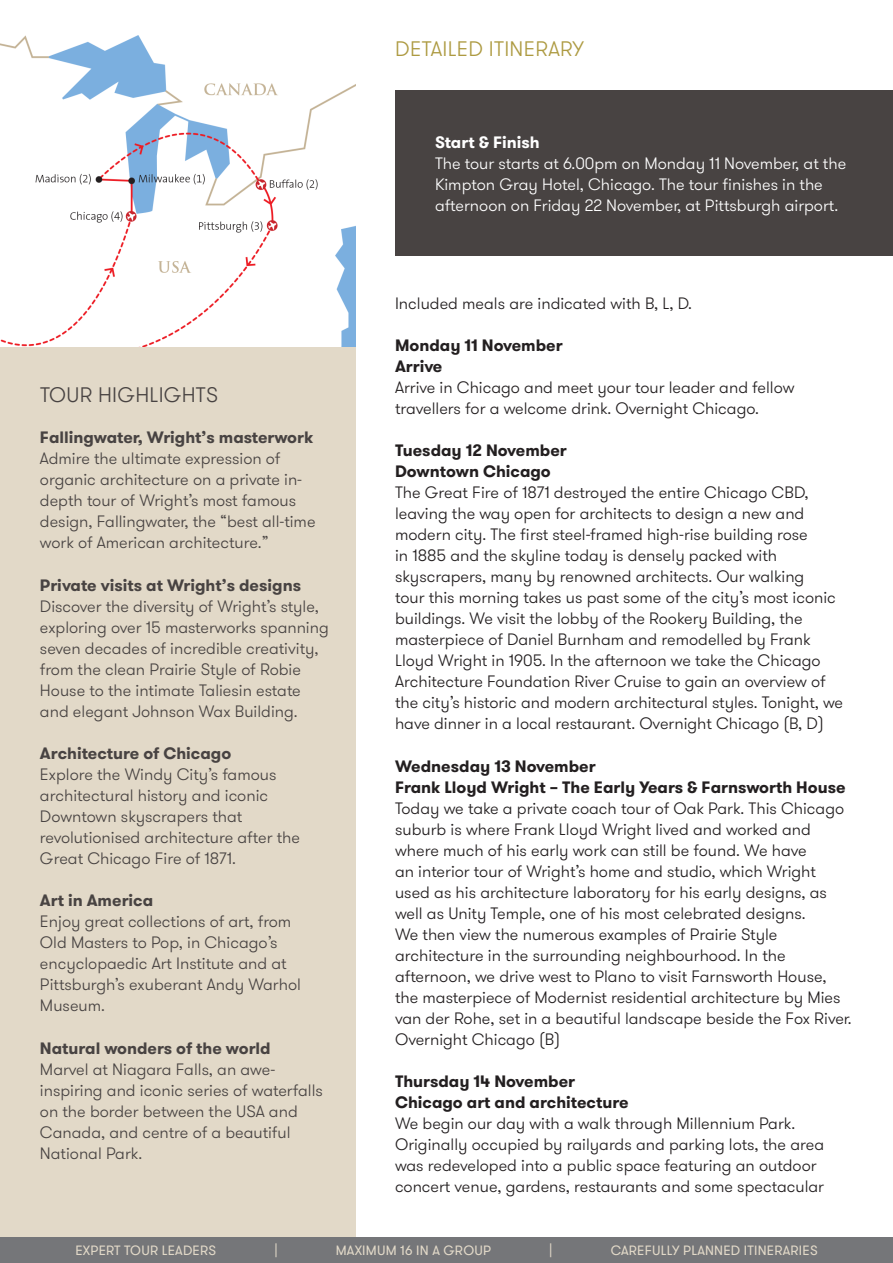
<style>
.page{position:relative;width:893px;height:1263px;background:#fff}
.page>*{position:absolute;margin:0;border:0;box-sizing:border-box;transform-origin:0 0}
.t1{font:300 21px "GT Walsheim";letter-spacing:.015em;color:#ad9a41}
.t2{font:300 21px "GT Walsheim";letter-spacing:.015em;color:#484342}
.t3{font:300 16.5px/21px "GT Walsheim";color:#231f20}
.t4{font:300 16.5px/21px "GT Walsheim";color:#484342}
.t5{font:300 16.5px/21px "GT Walsheim";color:#fff}
.t6{font:13.5px "GT Walsheim";letter-spacing:.015em;color:#e2d9c8}
.s1{font-weight:700}
</style>
<div class="page">
<div style="left:0;top:346px;width:355px;height:891px;background:#e2d9c8"></div>
<div style="left:0;top:1237px;width:893px;height:26px;background:#757679"></div>
<img style="left:0;top:35px;width:355px;height:311px">
<div style="left:395px;top:91px;width:498px;height:165px;background:#484342"></div>
<p class="t1" style="left:395px;top:36px;width:190px">DETAILED ITINERARY</p>
<p class="t2" style="left:40px;top:382px;width:180px">TOUR HIGHLIGHTS</p>
<p class="t4" style="left:40px;top:428px;width:277px"><span class="s1">Fallingwater, Wright’s masterwork </span>Admire the ultimate expression of organic architecture on a private in&shy;depth tour of Wright’s most famous design, Fallingwater, the “best all-time work of American architecture.”</p>
<p class="t4" style="left:40px;top:575px;width:290px"><span class="s1">Private visits at Wright’s designs </span>Discover the diversity of Wright’s style, exploring over 15 masterworks spanning seven decades of incredible creativity, from the clean Prairie Style of Robie House to the intimate Taliesin estate and elegant Johnson Wax Building.</p>
<p class="t4" style="left:40px;top:743px;width:261px"><span class="s1">Architecture of Chicago<br></span>Explore the Windy City’s famous architectural history and iconic<br>Downtown skyscrapers that revolutionised architecture after the<br>Great Chicago Fire of 1871.</p>
<p class="t4" style="left:40px;top:890px;width:262px"><span class="s1">Art in America<br></span>Enjoy great collections of art, from<br>Old Masters to Pop, in Chicago’s encyclopaedic Art Institute and at<br>Pittsburgh’s exuberant Andy Warhol<br>Museum.</p>
<p class="t4" style="left:40px;top:1038px;width:284px"><span class="s1">Natural wonders of the world<br></span>Marvel at Niagara Falls, an awe&shy;inspiring and iconic series of waterfalls on the border between the USA and<br>Canada, and centre of a beautiful<br>National Park.</p>
<p class="t5" style="left:435px;top:132px;width:413px"><span class="s1">Start &amp; Finish<br></span>The tour starts at 6.00pm on Monday 11 November, at the Kimpton Gray Hotel, Chicago. The tour finishes in the afternoon on Friday 22 November, at Pittsburgh airport.</p>
<p class="t3" style="left:395px;top:293px;width:298px">Included meals are indicated with B, L, D.</p>
<p class="t3" style="left:395px;top:335px;width:401px"><span class="s1">Monday 11 November<br>Arrive<br></span>Arrive in Chicago and meet your tour leader and fellow travellers for a welcome drink. Overnight Chicago.</p>
<p class="t3" style="left:395px;top:440px;width:450px"><span class="s1">Tuesday 12 November<br>Downtown Chicago<br></span>The Great Fire of 1871 destroyed the entire Chicago CBD, leaving the way open for architects to design a new and modern city. The first steel-framed high-rise building rose<br>in 1885 and the skyline today is densely packed with skyscrapers, many by renowned architects. Our walking<br>tour this morning takes us past some of the city’s most iconic buildings. We visit the lobby of the Rookery Building, the masterpiece of Daniel Burnham and remodelled by Frank Lloyd Wright in 1905. In the afternoon we take the Chicago Architecture Foundation River Cruise to gain an overview of the city’s historic and modern architectural styles. Tonight, we have dinner in a local restaurant. Overnight Chicago (B, D)</p>
<p class="t3" style="left:395px;top:756px;width:458px"><span class="s1">Wednesday 13 November<br>Frank Lloyd Wright – The Early Years &amp; Farnsworth House </span>Today we take a private coach tour of Oak Park. This Chicago suburb is where Frank Lloyd Wright lived and worked and where much of his early work can still be found. We have<br>an interior tour of Wright’s home and studio, which Wright used as his architecture laboratory for his early designs, as well as Unity Temple, one of his most celebrated designs.<br>We then view the numerous examples of Prairie Style architecture in the surrounding neighbourhood. In the afternoon, we drive west to Plano to visit Farnsworth House, the masterpiece of Modernist residential architecture by Mies van der Rohe, set in a beautiful landscape beside the Fox River.<br>Overnight Chicago (B)</p>
<p class="t3" style="left:395px;top:1071px;width:431px"><span class="s1">Thursday 14 November<br>Chicago art and architecture<br></span>We begin our day with a walk through Millennium Park.<br>Originally occupied by railyards and parking lots, the area was redeveloped into a public space featuring an outdoor concert venue, gardens, restaurants and some spectacular</p>
<p class="t6" style="left:75px;top:1242px;width:142px">EXPERT TOUR LEADERS</p>
<p class="t6" style="left:274px;top:1242px;width:5px">|</p>
<p class="t6" style="left:336px;top:1242px;width:157px">MAXIMUM 16 IN A GROUP</p>
<p class="t6" style="left:549px;top:1242px;width:5px">|</p>
<p class="t6" style="left:611px;top:1242px;width:208px">CAREFULLY PLANNED ITINERARIES</p>
</div>
